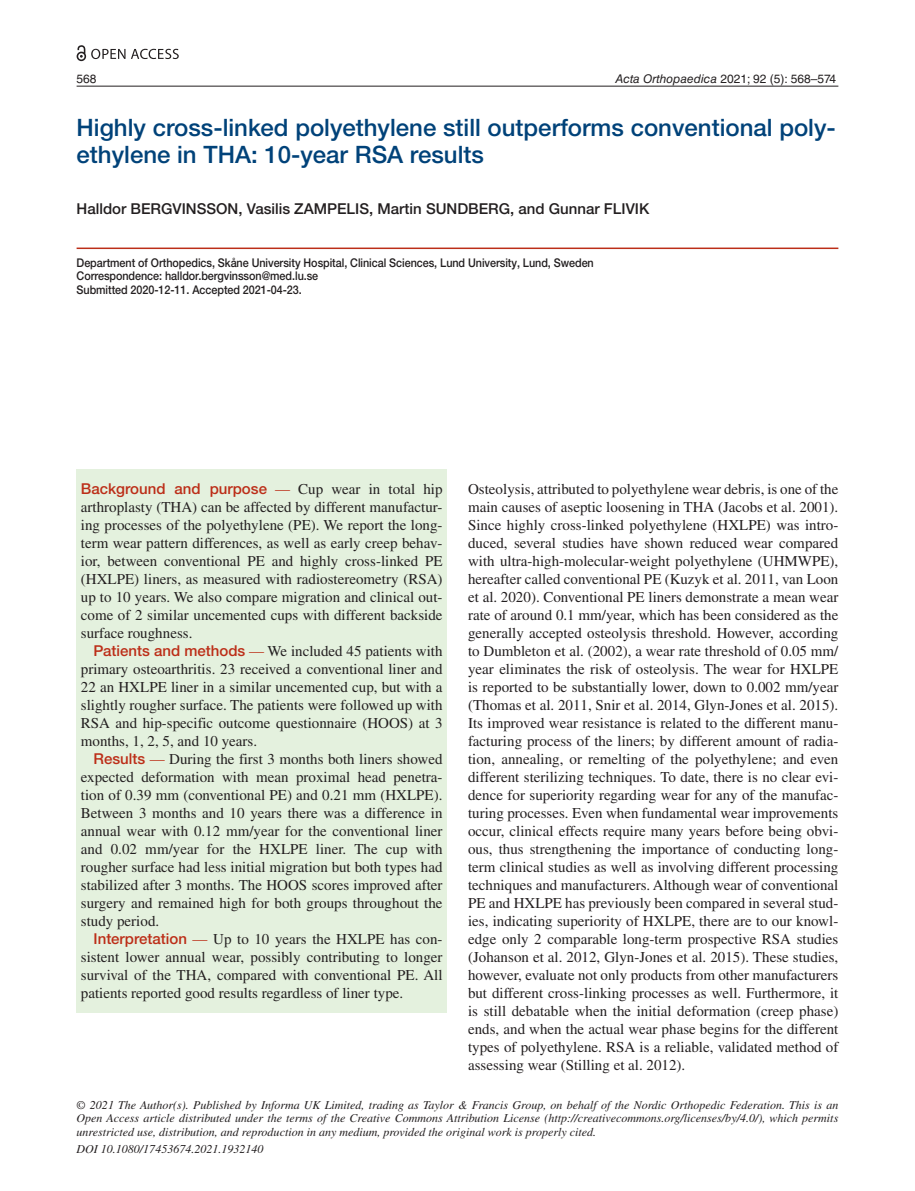
<style>
.page{position:relative;width:915px;height:1191px;background:#fff}
.page>*{position:absolute;margin:0;border:0;box-sizing:border-box;transform-origin:0 0}
.t1{font:500 24px/27px "Helvetica Neue LTW1 G";color:#004279}
.t2{font:15px/18px "Times";color:#231f20;text-align:justify}
.t3{font:500 15px "Helvetica Neue LTW1 G";color:#231f20}
.t4{font:500 15px "Helvetica Neue LTW1 G";color:#bc2e18}
.t5{font:italic 12px/13.5px "Times";color:#231f20;text-align:justify}
.t6{font:500 12px/13.5px "Helvetica Neue LTW1 G";letter-spacing:-.005em;color:#231f20;scale:.9 1}
.t7{font:12px "Helvetica LT Std";color:#231f20}
.s1{font-style:italic}
.s2{font-family:"Times";font-weight:400}
.s3{font-family:"Times";font-weight:400;color:#231f20}
.s4{font-family:"Helvetica Neue LTW1 G";font-weight:500;color:#bc2e18}
.s5{color:#bc2e18}
</style>
<div class="page">
<hr style="left:77px;top:86px;width:761px;height:1px;background:#231f20">
<div style="left:77px;top:469px;width:369px;height:543px;background:#e4f1de"></div>
<hr style="left:77px;top:247px;width:761px;height:2px;background:#bc2e18">
<svg style="left:77px;top:45px;width:48px;height:16px"></svg>
<svg style="left:131px;top:49px;width:48px;height:10px"></svg>
<p class="t7" style="left:77px;top:72px;width:22px">568</p>
<p class="t7" style="left:615px;top:72px;width:222px"><span class="s1">Acta Orthopaedica</span> 2021; 92 (5): 568–574</p>
<h1 class="t1" style="left:77px;top:114px;width:760px">Highly cross-linked polyethylene still outperforms conventional poly&shy;ethylene in THA: 10-year RSA results</h1>
<p class="t3" style="left:77px;top:200px;width:574px">Halldor BERGVINSSON, Vasilis ZAMPELIS, Martin SUNDBERG, and Gunnar FLIVIK</p>
<p class="t6" style="left:77px;top:256px;width:576px">Department of Orthopedics, Skåne University Hospital, Clinical Sciences, Lund University, Lund, Sweden<br>Correspondence: halldor.bergvinsson@med.lu.se<br>Submitted 2020-12-11. Accepted 2021-04-23.</p>
<p class="t4" style="left:81px;top:479px;width:363px">Background and purpose <span class="s2">—</span> <span class="s3">Cup wear in total hip</span></p>
<p class="t2" style="left:81px;top:497px;width:363px">arthroplasty (THA) can be affected by different manufactur&shy;ing processes of the polyethylene (PE). We report the long&shy;term wear pattern differences, as well as early creep behav&shy;ior, between conventional PE and highly cross-linked PE (HXLPE) liners, as measured with radiostereometry (RSA) up to 10 years. We also compare migration and clinical out&shy;come of 2 similar uncemented cups with different backside surface roughness.</p>
<p class="t2" style="left:81px;top:641px;width:363px;text-indent:13px"><span class="s4">Patients and methods</span> <span class="s5">—</span> We included 45 patients with primary osteoarthritis. 23 received a conventional liner and 22 an HXLPE liner in a similar uncemented cup, but with a slightly rougher surface. The patients were followed up with RSA and hip-specific outcome questionnaire (HOOS) at 3 months, 1, 2, 5, and 10 years.</p>
<p class="t2" style="left:81px;top:749px;width:363px;text-indent:13px"><span class="s4">Results</span> <span class="s5">—</span> During the first 3 months both liners showed expected deformation with mean proximal head penetra&shy;tion of 0.39 mm (conventional PE) and 0.21 mm (HXLPE).<br>Between 3 months and 10 years there was a difference in annual wear with 0.12 mm/year for the conventional liner and 0.02 mm/year for the HXLPE liner. The cup with rougher surface had less initial migration but both types had stabilized after 3 months. The HOOS scores improved after surgery and remained high for both groups throughout the study period.</p>
<p class="t2" style="left:81px;top:929px;width:363px;text-indent:13px"><span class="s4">Interpretation</span> <span class="s5">—</span> Up to 10 years the HXLPE has con&shy;sistent lower annual wear, possibly contributing to longer survival of the THA, compared with conventional PE. All patients reported good results regardless of liner type.</p>
<p class="t2" style="left:468px;top:479px;width:371px">Osteolysis, attributed to polyethylene wear debris, is one of the main causes of aseptic loosening in THA (Jacobs et al. 2001).<br>Since highly cross-linked polyethylene (HXLPE) was intro&shy;duced, several studies have shown reduced wear compared with ultra-high-molecular-weight polyethylene (UHMWPE), hereafter called conventional PE (Kuzyk et al. 2011, van Loon et al. 2020). Conventional PE liners demonstrate a mean wear rate of around 0.1 mm/year, which has been considered as the generally accepted osteolysis threshold. However, according to Dumbleton et al. (2002), a wear rate threshold of 0.05 mm/ year eliminates the risk of osteolysis. The wear for HXLPE is reported to be substantially lower, down to 0.002 mm/year (Thomas et al. 2011, Snir et al. 2014, Glyn-Jones et al. 2015).<br>Its improved wear resistance is related to the different manu&shy;facturing process of the liners; by different amount of radia&shy;tion, annealing, or remelting of the polyethylene; and even different sterilizing techniques. To date, there is no clear evi&shy;dence for superiority regarding wear for any of the manufac&shy;turing processes. Even when fundamental wear improvements occur, clinical effects require many years before being obvi&shy;ous, thus strengthening the importance of conducting long&shy;term clinical studies as well as involving different processing techniques and manufacturers. Although wear of conventional PE and HXLPE has previously been compared in several stud&shy;ies, indicating superiority of HXLPE, there are to our knowl&shy;edge only 2 comparable long-term prospective RSA studies (Johanson et al. 2012, Glyn-Jones et al. 2015). These studies, however, evaluate not only products from other manufacturers but different cross-linking processes as well. Furthermore, it is still debatable when the initial deformation (creep phase) ends, and when the actual wear phase begins for the different types of polyethylene. RSA is a reliable, validated method of assessing wear (Stilling et al. 2012).</p>
<p class="t5" style="left:77px;top:1098px;width:763px">© 2021 The Author(s). Published by Informa UK Limited, trading as Taylor &amp; Francis Group, on behalf of the Nordic Orthopedic Federation. This is an Open Access article distributed under the terms of the Creative Commons Attribution License (http://creativecommons.org/licenses/by/4.0/), which permits unrestricted use, distribution, and reproduction in any medium, provided the original work is properly cited.</p>
<p class="t5" style="left:77px;top:1142px;width:188px">DOI 10.1080/17453674.2021.1932140</p>
</div>
